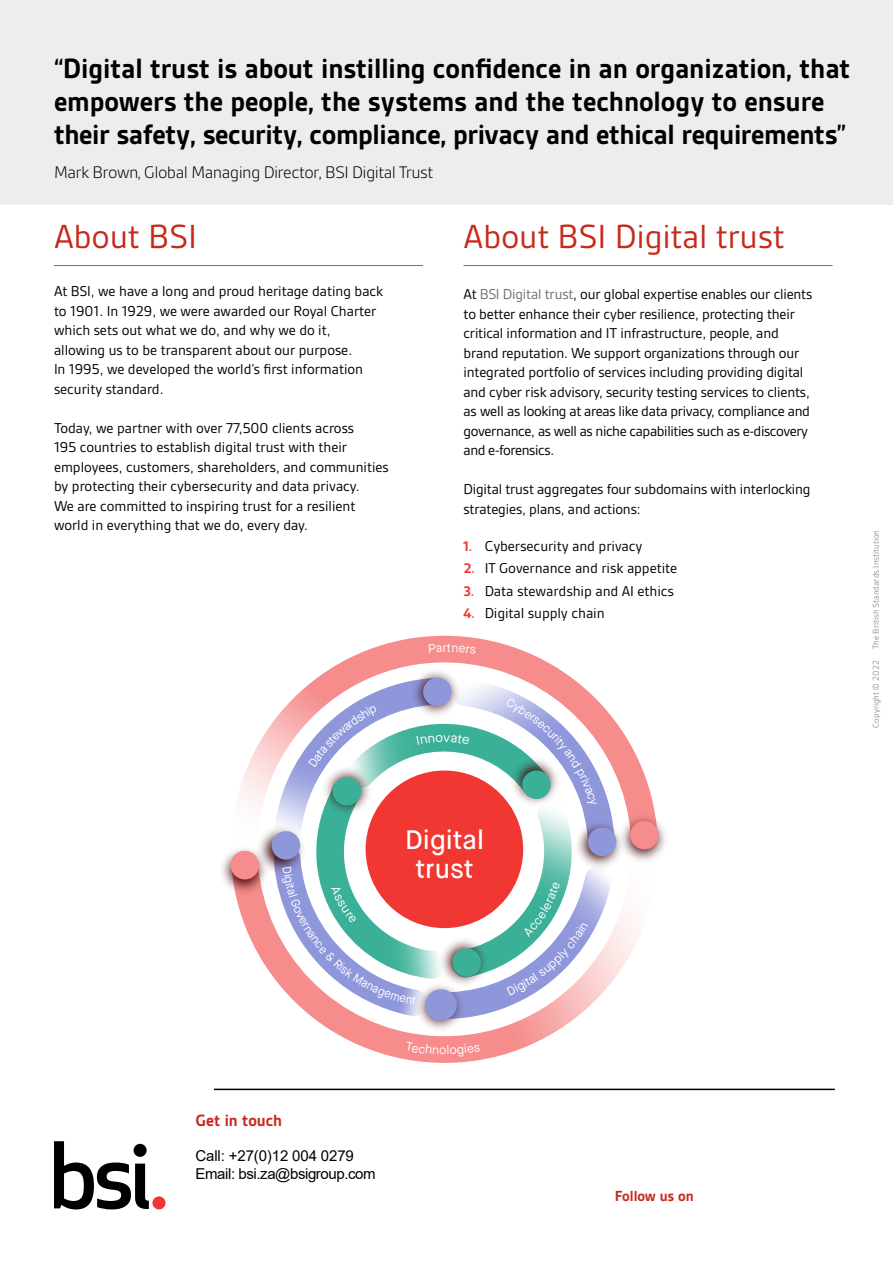
<style>
.page{position:relative;width:893px;height:1263px;background:#fff}
.page>*{position:absolute;margin:0;border:0;box-sizing:border-box;transform-origin:0 0}
.t1{font:36px "BSI Gesta";letter-spacing:-.01em;color:#c62a1b}
.t2{font:700 30px/33px "BSI Gesta";letter-spacing:-.005em;color:#000}
.t3{font:500 26.7px/28.7px "Maison Neue";color:#fff;text-align:center}
.t4{font:300 18px "BSI Gesta";letter-spacing:-.03em;color:#000}
.t5{font:700 17.55px "Gesta";color:#c62a1b}
.t6{font:700 15.75px "Gesta";color:#c62a1b}
.t7{font:15.3px/19.5px "Gesta";letter-spacing:-.01em;color:#000}
.t8{font:15.3px "BSI Gesta";letter-spacing:-.01em;color:#000}
.t9{font:15px/18.6px "Arial";letter-spacing:-.025em;color:#000}
.t10{font:300 9px "BSI Gesta";color:#6e6e6d}
.s1{color:#6f6f6f}
.s2{font-weight:700;font-size:15px;color:#f03732}
</style>
<div class="page">
<div style="left:0;top:0;width:893px;height:204px;background:#ededed"></div>
<hr style="left:54px;top:265px;width:369px;height:1px;background:#009eb5">
<hr style="left:463px;top:265px;width:370px;height:1px;background:#009eb5">
<svg style="left:54px;top:1141px;width:95px;height:68px"></svg>
<div style="left:152px;top:1196px;width:13px;height:13px;background:#f03732;border-radius:50%"></div>
<svg style="left:239px;top:636px;width:415px;height:171px"></svg>
<svg style="left:237px;top:902px;width:401px;height:161px"></svg>
<img style="left:643px;top:805px;width:23px;height:56px">
<svg style="left:643px;top:820px;width:18px;height:31px"></svg>
<img style="left:222px;top:849px;width:43px;height:53px">
<svg style="left:228px;top:850px;width:11px;height:31px"></svg>
<img style="left:394px;top:650px;width:85px;height:25px">
<img style="left:617px;top:801px;width:26px;height:60px">
<img style="left:398px;top:1022px;width:85px;height:27px">
<img style="left:239px;top:807px;width:31px;height:85px">
<hr style="left:214px;top:1089px;width:621px;height:1px;background:#000">
<svg style="left:270px;top:675px;width:347px;height:347px"></svg>
<svg style="left:406px;top:1042px;width:74px;height:15px"></svg>
<svg style="left:429px;top:644px;width:47px;height:10px"></svg>
<h2 class="t2" style="left:54px;top:52px;width:798px">“Digital trust is about instilling confidence in an organization, that empowers the people, the systems and the technology to ensure their safety, security, compliance, privacy and ethical requirements”</h2>
<p class="t4" style="left:54px;top:163px;width:381px">Mark Brown, Global Managing Director, BSI Digital Trust</p>
<h1 class="t1" style="left:54px;top:218px;width:145px">About BSI</h1>
<h1 class="t1" style="left:463px;top:218px;width:323px">About BSI Digital trust</h1>
<p class="t7" style="left:54px;top:281px;width:331px">At BSI, we have a long and proud heritage dating back to 1901. In 1929, we were awarded our Royal Charter which sets out what we do, and why we do it, allowing us to be transparent about our purpose.<br>In 1995, we developed the world’s first information security standard.</p>
<p class="t7" style="left:54px;top:418px;width:336px">Today, we partner with over 77,500 clients across<br>195 countries to establish digital trust with their employees, customers, shareholders, and communities by protecting their cybersecurity and data privacy.<br>We are committed to inspiring trust for a resilient world in everything that we do, every day.</p>
<p class="t7" style="left:463px;top:284px;width:350px">At <span class="s1">BSI Digital trust</span>, our global expertise enables our clients to better enhance their cyber resilience, protecting their critical information and IT infrastructure, people, and brand reputation. We support organizations through our integrated portfolio of services including providing digital and cyber risk advisory, security testing services to clients, as well as looking at areas like data privacy, compliance and governance, as well as niche capabilities such as e-discovery and e-forensics.</p>
<p class="t7" style="left:463px;top:479px;width:349px">Digital trust aggregates four subdomains with interlocking strategies, plans, and actions:</p>
<p class="t8" style="left:463px;top:538px;width:180px"><span class="s2">1.</span> Cybersecurity and privacy</p>
<p class="t8" style="left:463px;top:561px;width:215px"><span class="s2">2.</span> IT Governance and risk appetite</p>
<p class="t8" style="left:463px;top:583px;width:212px"><span class="s2">3.</span> Data stewardship and AI ethics</p>
<p class="t8" style="left:463px;top:605px;width:143px"><span class="s2">4.</span> Digital supply chain</p>
<p class="t10" style="left:871px;top:728px;width:199px;rotate:-90deg">Copyright © 2022 The British Standards Institution</p>
<h3 class="t3" style="left:405px;top:826px;width:80px">Digital trust</h3>
<p class="t5" style="left:196px;top:1110px;width:88px">Get in touch</p>
<p class="t9" style="left:196px;top:1146px;width:182px">Call: +27(0)12 004 0279<br>Email: bsi.za@bsigroup.com</p>
<p class="t6" style="left:615px;top:1187px;width:81px">Follow us on</p>
</div>
